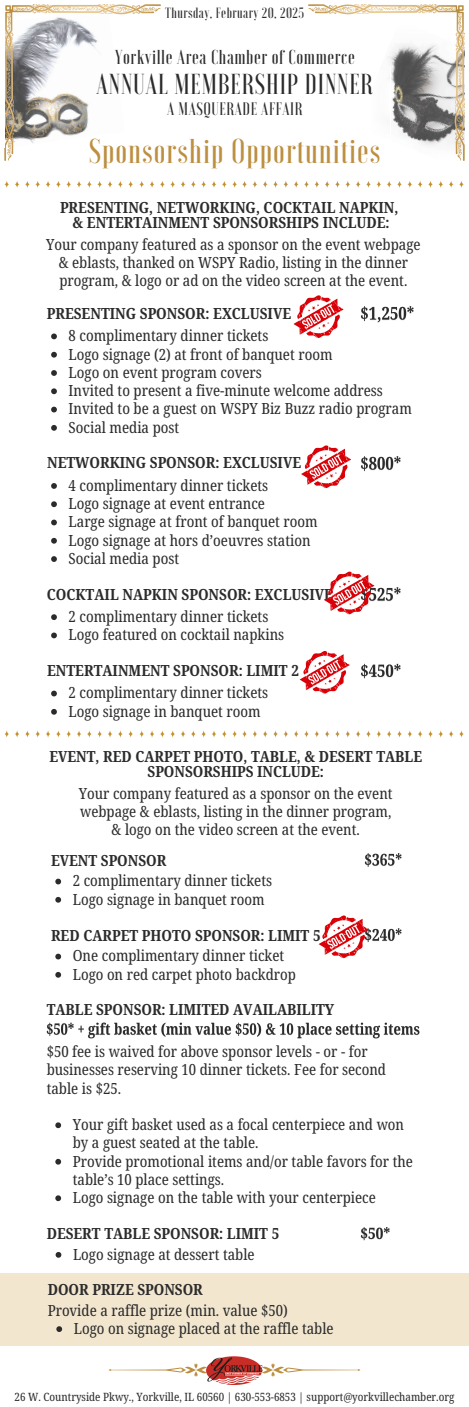
<style>
.page{position:relative;width:469px;height:1407px;background:#fff}
.page>*{position:absolute;margin:0;border:0;box-sizing:border-box;transform-origin:0 0}
.t1{font:500 34.38px "Voga";letter-spacing:.03em;color:#bd8f40}
.t2{font:500 28.81px "Voga";letter-spacing:.03em;color:#2b2b2b}
.t3{font:500 20.12px "Voga";letter-spacing:.03em;color:#2b2b2b}
.t4{font:500 18.06px "Voga";letter-spacing:.03em;color:#2b2b2b}
.t5{font:15.38px/18.2px "Noto Serif Ethiopic Condensed";color:#2b2b2b}
.t6{font:700 15.38px/15.1px "Noto Serif Ethiopic Condensed";color:#2b2b2b;text-align:center}
.t7{font:15.31px/18.2px "Noto Serif Ethiopic Condensed";color:#2b2b2b;text-align:center}
.t8{font:700 15.31px/15px "Noto Serif Ethiopic Condensed";color:#2b2b2b;text-align:center}
.t9{font:500 14.88px "Voga";letter-spacing:.03em;color:#2b2b2b}
.t10{font:11.44px "Noto Serif Ethiopic Condensed";color:#2b2b2b}
</style>
<div class="page">
<img style="left:464px;top:47px;width:1px;height:92px">
<img style="left:5px;top:5px;width:156px;height:156px">
<svg style="left:370px;top:4px;width:95px;height:42px"></svg>
<img style="left:309px;top:5px;width:155px;height:134px">
<svg style="left:108px;top:1363px;width:252px;height:14px"></svg>
<svg style="left:207px;top:1356px;width:54px;height:30px"></svg>
<img style="left:202px;top:1356px;width:62px;height:28px">
<svg style="left:356px;top:730px;width:4px;height:7px"></svg>
<svg style="left:335px;top:730px;width:15px;height:7px"></svg>
<svg style="left:294px;top:730px;width:4px;height:7px"></svg>
<svg style="left:325px;top:730px;width:4px;height:7px"></svg>
<svg style="left:304px;top:730px;width:15px;height:7px"></svg>
<svg style="left:273px;top:730px;width:15px;height:7px"></svg>
<svg style="left:263px;top:730px;width:4px;height:7px"></svg>
<svg style="left:428px;top:730px;width:15px;height:7px"></svg>
<svg style="left:418px;top:730px;width:4px;height:7px"></svg>
<svg style="left:387px;top:730px;width:4px;height:7px"></svg>
<svg style="left:366px;top:730px;width:15px;height:7px"></svg>
<svg style="left:459px;top:730px;width:5px;height:7px"></svg>
<svg style="left:449px;top:730px;width:4px;height:7px"></svg>
<svg style="left:397px;top:730px;width:15px;height:7px"></svg>
<svg style="left:160px;top:730px;width:15px;height:7px"></svg>
<svg style="left:150px;top:730px;width:4px;height:7px"></svg>
<svg style="left:222px;top:730px;width:35px;height:7px"></svg>
<svg style="left:191px;top:730px;width:25px;height:7px"></svg>
<svg style="left:181px;top:730px;width:4px;height:7px"></svg>
<svg style="left:139px;top:730px;width:5px;height:7px"></svg>
<svg style="left:108px;top:731px;width:4px;height:6px"></svg>
<svg style="left:56px;top:730px;width:15px;height:7px"></svg>
<svg style="left:46px;top:730px;width:4px;height:7px"></svg>
<svg style="left:15px;top:730px;width:4px;height:7px"></svg>
<svg style="left:4px;top:730px;width:5px;height:7px"></svg>
<svg style="left:118px;top:730px;width:15px;height:7px"></svg>
<svg style="left:87px;top:730px;width:15px;height:7px"></svg>
<svg style="left:77px;top:730px;width:4px;height:7px"></svg>
<svg style="left:25px;top:730px;width:15px;height:7px"></svg>
<div style="left:0;top:1272px;width:469px;height:73px;background:#f2e6cf"></div>
<svg style="left:356px;top:181px;width:4px;height:7px"></svg>
<svg style="left:335px;top:181px;width:15px;height:7px"></svg>
<svg style="left:294px;top:181px;width:4px;height:7px"></svg>
<svg style="left:325px;top:181px;width:4px;height:7px"></svg>
<svg style="left:304px;top:181px;width:15px;height:7px"></svg>
<svg style="left:273px;top:181px;width:15px;height:7px"></svg>
<svg style="left:263px;top:181px;width:4px;height:7px"></svg>
<svg style="left:387px;top:181px;width:4px;height:7px"></svg>
<svg style="left:366px;top:181px;width:15px;height:7px"></svg>
<svg style="left:397px;top:139px;width:68px;height:49px"></svg>
<svg style="left:160px;top:181px;width:15px;height:7px"></svg>
<svg style="left:150px;top:181px;width:4px;height:7px"></svg>
<svg style="left:222px;top:181px;width:35px;height:7px"></svg>
<svg style="left:191px;top:181px;width:25px;height:7px"></svg>
<svg style="left:181px;top:181px;width:4px;height:7px"></svg>
<svg style="left:139px;top:181px;width:5px;height:7px"></svg>
<svg style="left:108px;top:181px;width:4px;height:7px"></svg>
<svg style="left:56px;top:181px;width:15px;height:7px"></svg>
<svg style="left:46px;top:181px;width:4px;height:7px"></svg>
<svg style="left:15px;top:181px;width:4px;height:7px"></svg>
<svg style="left:4px;top:181px;width:5px;height:7px"></svg>
<svg style="left:118px;top:181px;width:15px;height:7px"></svg>
<svg style="left:87px;top:181px;width:15px;height:7px"></svg>
<svg style="left:77px;top:181px;width:4px;height:7px"></svg>
<svg style="left:25px;top:181px;width:15px;height:7px"></svg>
<svg style="left:51px;top:333px;width:6px;height:6px"></svg>
<svg style="left:51px;top:352px;width:6px;height:5px"></svg>
<svg style="left:51px;top:370px;width:6px;height:6px"></svg>
<svg style="left:51px;top:388px;width:6px;height:6px"></svg>
<svg style="left:51px;top:406px;width:6px;height:6px"></svg>
<svg style="left:51px;top:425px;width:6px;height:6px"></svg>
<img style="left:360px;top:306px;width:54px;height:17px">
<svg style="left:51px;top:483px;width:6px;height:6px"></svg>
<svg style="left:51px;top:501px;width:6px;height:6px"></svg>
<svg style="left:51px;top:519px;width:6px;height:6px"></svg>
<svg style="left:51px;top:538px;width:6px;height:5px"></svg>
<svg style="left:51px;top:556px;width:6px;height:6px"></svg>
<img style="left:361px;top:456px;width:40px;height:16px">
<svg style="left:301px;top:445px;width:50px;height:43px"></svg>
<svg style="left:51px;top:614px;width:6px;height:6px"></svg>
<svg style="left:51px;top:632px;width:6px;height:6px"></svg>
<img style="left:374px;top:585px;width:27px;height:17px">
<svg style="left:51px;top:690px;width:6px;height:6px"></svg>
<svg style="left:51px;top:709px;width:6px;height:5px"></svg>
<img style="left:361px;top:663px;width:40px;height:16px">
<img style="left:364px;top:853px;width:38px;height:14px">
<svg style="left:55px;top:878px;width:6px;height:6px"></svg>
<svg style="left:55px;top:896px;width:6px;height:6px"></svg>
<img style="left:369px;top:928px;width:33px;height:14px">
<svg style="left:55px;top:953px;width:6px;height:6px"></svg>
<svg style="left:55px;top:972px;width:6px;height:5px"></svg>
<svg style="left:55px;top:1122px;width:6px;height:6px"></svg>
<svg style="left:55px;top:1158px;width:6px;height:6px"></svg>
<svg style="left:55px;top:1195px;width:6px;height:5px"></svg>
<img style="left:46px;top:1022px;width:374px;height:17px">
<svg style="left:56px;top:1252px;width:5px;height:5px"></svg>
<img style="left:360px;top:1227px;width:30px;height:14px">
<svg style="left:56px;top:1326px;width:6px;height:5px"></svg>
<svg style="left:324px;top:571px;width:50px;height:43px"></svg>
<svg style="left:300px;top:651px;width:50px;height:42px"></svg>
<svg style="left:318px;top:915px;width:51px;height:43px"></svg>
<svg style="left:293px;top:295px;width:50px;height:43px"></svg>
<p class="t9" style="left:165px;top:5px;width:140px">Thursday, February 20, 2025</p>
<h6 class="t3" style="left:115px;top:47px;width:241px">Yorkville Area Chamber of Commerce</h6>
<h6 class="t2" style="left:96px;top:69px;width:278px">ANNUAL MEMBERSHIP DINNER</h6>
<h6 class="t4" style="left:167px;top:99px;width:137px">A MASQUERADE AFFAIR</h6>
<p class="t1" style="left:89px;top:133px;width:293px">Sponsorship Opportunities</p>
<p class="t6" style="left:60px;top:199px;width:340px">PRESENTING, NETWORKING, COCKTAIL NAPKIN, &amp; ENTERTAINMENT SPONSORSHIPS INCLUDE:</p>
<h3 class="t5" style="left:46px;top:235px;width:376px;text-align:center">Your company featured as a sponsor on the event webpage &amp; eblasts, thanked on WSPY Radio, listing in the dinner program, &amp; logo or ad on the video screen at the event.</h3>
<p class="t6" style="left:47px;top:305px;width:246px">PRESENTING SPONSOR: EXCLUSIVE</p>
<p class="t5" style="left:69px;top:326px;width:201px">8 complimentary dinner tickets</p>
<p class="t5" style="left:69px;top:344px;width:265px">Logo signage (2) at front of banquet room</p>
<h2 class="t5" style="left:69px;top:363px;width:195px">Logo on event program covers</h2>
<h1 class="t5" style="left:69px;top:381px;width:316px">Invited to present a five-minute welcome address</h1>
<p class="t5" style="left:69px;top:399px;width:345px">Invited to be a guest on WSPY Biz Buzz radio program</p>
<p class="t5" style="left:69px;top:417px;width:112px">Social media post</p>
<p class="t6" style="left:47px;top:455px;width:255px">NETWORKING SPONSOR: EXCLUSIVE</p>
<p class="t5" style="left:69px;top:475px;width:201px">4 complimentary dinner tickets</p>
<h3 class="t5" style="left:69px;top:494px;width:198px">Logo signage at event entrance</h3>
<h5 class="t5" style="left:69px;top:512px;width:250px">Large signage at front of banquet room</h5>
<p class="t5" style="left:69px;top:530px;width:243px">Logo signage at hors d’oeuvres station</p>
<h3 class="t5" style="left:69px;top:548px;width:112px">Social media post</h3>
<p class="t6" style="left:47px;top:586px;width:287px">COCKTAIL NAPKIN SPONSOR: EXCLUSIVE</p>
<p class="t5" style="left:69px;top:607px;width:201px">2 complimentary dinner tickets</p>
<p class="t5" style="left:69px;top:625px;width:217px">Logo featured on cocktail napkins</p>
<p class="t6" style="left:47px;top:662px;width:253px">ENTERTAINMENT SPONSOR: LIMIT 2</p>
<p class="t5" style="left:69px;top:683px;width:201px">2 complimentary dinner tickets</p>
<p class="t5" style="left:69px;top:701px;width:194px">Logo signage in banquet room</p>
<p class="t8" style="left:49px;top:748px;width:374px">EVENT, RED CARPET PHOTO, TABLE, &amp; DESERT TABLE<br>SPONSORSHIPS INCLUDE:</p>
<p class="t7" style="left:79px;top:783px;width:315px">Your company featured as a sponsor on the event webpage &amp; eblasts, listing in the dinner program, &amp; logo on the video screen at the event.</p>
<h3 class="t6" style="left:51px;top:852px;width:117px">EVENT SPONSOR</h3>
<p class="t5" style="left:73px;top:871px;width:201px">2 complimentary dinner tickets</p>
<p class="t5" style="left:73px;top:889px;width:193px">Logo signage in banquet room</p>
<p class="t6" style="left:51px;top:927px;width:271px">RED CARPET PHOTO SPONSOR: LIMIT 5</p>
<p class="t5" style="left:73px;top:946px;width:213px">One complimentary dinner ticket</p>
<p class="t5" style="left:73px;top:964px;width:225px">Logo on red carpet photo backdrop</p>
<h3 class="t6" style="left:47px;top:1001px;width:289px">TABLE SPONSOR: LIMITED AVAILABILITY</h3>
<p class="t5" style="left:47px;top:1041px;width:341px">$50 fee is waived for above sponsor levels - or - for businesses reserving 10 dinner tickets. Fee for second table is $25.</p>
<p class="t5" style="left:73px;top:1114px;width:333px">Your gift basket used as a focal centerpiece and won by a guest seated at the table.</p>
<p class="t5" style="left:73px;top:1151px;width:341px">Provide promotional items and/or table favors for the table’s 10 place settings.</p>
<p class="t5" style="left:73px;top:1187px;width:304px">Logo signage on the table with your centerpiece</p>
<p class="t6" style="left:47px;top:1225px;width:234px">DESERT TABLE SPONSOR: LIMIT 5</p>
<p class="t5" style="left:73px;top:1244px;width:183px">Logo signage at dessert table</p>
<h3 class="t6" style="left:48px;top:1281px;width:157px">DOOR PRIZE SPONSOR</h3>
<h3 class="t5" style="left:48px;top:1300px;width:241px">Provide a raffle prize (min. value $50)</h3>
<h5 class="t5" style="left:74px;top:1318px;width:261px">Logo on signage placed at the raffle table</h5>
<p class="t10" style="left:15px;top:1388px;width:441px">26 W. Countryside Pkwy., Yorkville, IL 60560 | 630-553-6853 | support@yorkvillechamber.org</p>
</div>
